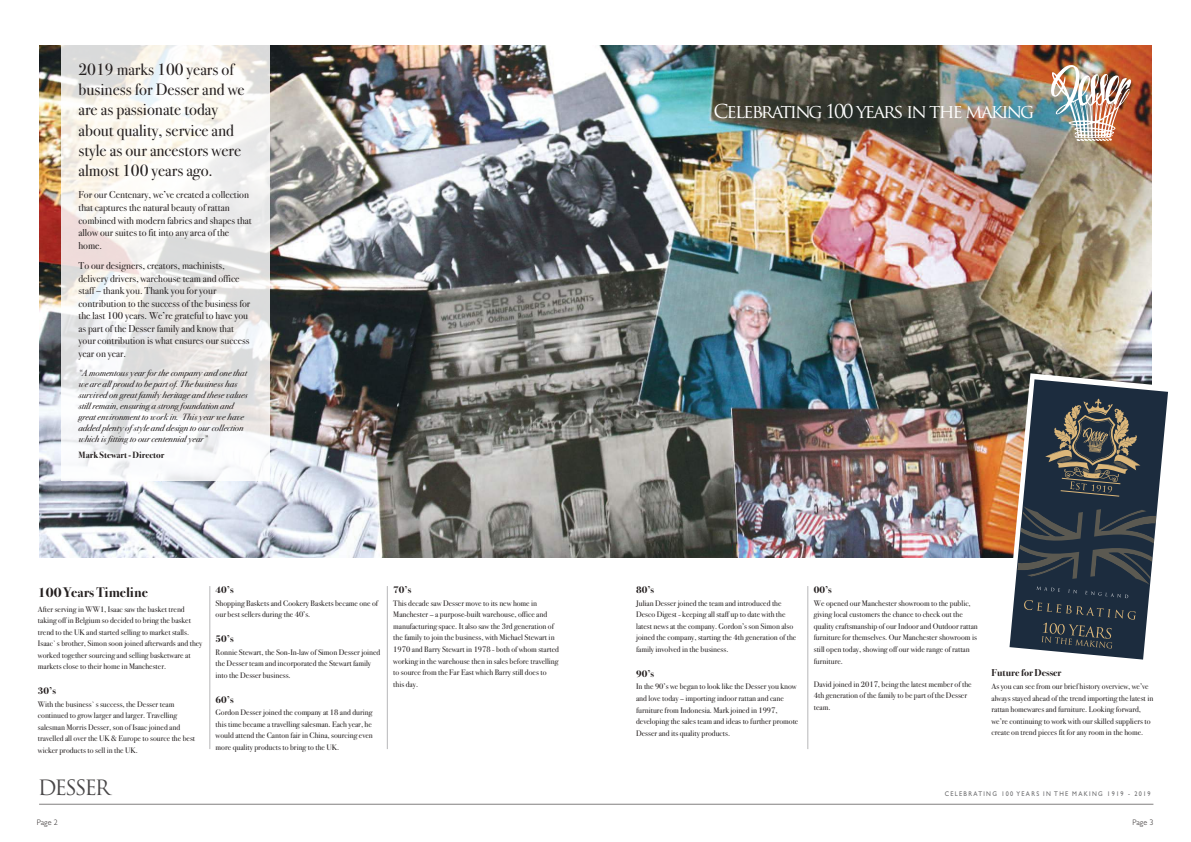
<style>
.page{position:relative;width:1191px;height:842px;background:#fff}
.page>*{position:absolute;margin:0;border:0;box-sizing:border-box;transform-origin:0 0}
.t1{font:20.6px "Trajan Pro";letter-spacing:-.1em;color:#484647}
.t2{font:18.7px "Trajan Pro";letter-spacing:-.1em;color:#fff}
.t3{font:16.5px/20.3px "Bodoni Svty Two ITCTT";color:#241f1f}
.t4{font:700 14px "Bodoni Svty Two ITCTT";color:#241f1f}
.t5{font:10.1px/12.5px "Bodoni Svty Two ITCTT";color:#241f1f}
.t6{font:700 10px "Bodoni Svty Two ITCTT";color:#241f1f}
.t7{font:italic 9.2px/10.9px "Bodoni Svty Two ITCTT";color:#241f1f}
.t8{font:700 9.2px "Bodoni Svty Two ITCTT";color:#241f1f}
.t9{font:8px/11.5px "Bodoni Svty Two ITCTT";color:#241f1f}
.t10{font:300 8px "Gill Sans";color:#241f1f}
.t11{font:6.8px "Gill Sans";letter-spacing:.215em;color:#6c6c6e;scale:.91 1}
</style>
<div class="page">
<img style="left:39px;top:45px;width:1112px;height:512px">
<div style="left:61px;top:21px;width:209px;height:460px;background:#fff;opacity:.84"></div>
<hr style="left:39px;top:804px;width:1114px;height:1px;background:#817f7f">
<img style="left:1004px;top:373px;width:148px;height:185px">
<svg style="left:1009px;top:379px;width:159px;height:281px"></svg>
<svg style="left:1045px;top:399px;width:95px;height:97px;background:#4f504d"></svg>
<svg style="left:1016px;top:503px;width:140px;height:145px;background:#333e4a"></svg>
<hr style="left:210px;top:586px;width:1px;height:163px;background:#b7b7b9">
<hr style="left:387px;top:586px;width:1px;height:163px;background:#b7b7b9">
<hr style="left:807px;top:586px;width:1px;height:163px;background:#b7b7b9">
<img style="left:1051px;top:64px;width:80px;height:77px">
<h3 class="t3" style="left:78px;top:57px;width:168px">2019 marks 100 years of business for Desser and we are as passionate today about quality, service and style as our ancestors were almost 100 years ago.</h3>
<p class="t5" style="left:78px;top:188px;width:175px">For our Centenary, we’ve created a collection that captures the natural beauty of rattan combined with modern fabrics and shapes that allow our suites to fit into any area of the home.</p>
<p class="t5" style="left:78px;top:258px;width:173px">To our designers, creators, machinists, delivery drivers, warehouse team and office staff – thank you. Thank you for your contribution to the success of the business for the last 100 years. We’re grateful to have you as part of the Desser family and know that your contribution is what ensures our success year on year.</p>
<p class="t7" style="left:78px;top:367px;width:171px">“A momentous year for the company and one that we are all proud to be part of. The business has survived on great family heritage and these values still remain, ensuring a strong foundation and great environment to work in. This year we have added plenty of style and design to our collection which is fitting to our centennial year”</p>
<p class="t8" style="left:78px;top:447px;width:87px">Mark Stewart- Director</p>
<h3 class="t4" style="left:38px;top:581px;width:111px">100 Years Timeline</h3>
<p class="t9" style="left:38px;top:602px;width:166px">After serving in WW1, Isaac saw the basket trend taking off in Belgium so decided to bring the basket trend to the UK and started selling to market stalls.<br>Isaac`s brother, Simon soon joined afterwards and they worked together sourcing and selling basketware at markets close to their home in Manchester.</p>
<p class="t6" style="left:38px;top:682px;width:20px">30’s</p>
<p class="t9" style="left:38px;top:697px;width:159px">With the business`s success, the Desser team continued to grow larger and larger. Travelling salesman Morris Desser, son of Isaac joined and travelled all over the UK &amp; Europe to source the best wicker products to sell in the UK.</p>
<p class="t6" style="left:216px;top:582px;width:20px">40’s</p>
<p class="t9" style="left:216px;top:596px;width:164px">Shopping Baskets and Cookery Baskets became one of our best sellers during the 40’s.</p>
<p class="t6" style="left:216px;top:630px;width:20px">50’s</p>
<p class="t9" style="left:216px;top:645px;width:166px">Ronnie Stewart, the Son-In-law of Simon Desser joined the Desser team and incorporated the Stewart family into the Desser business.</p>
<p class="t6" style="left:216px;top:691px;width:20px">60’s</p>
<p class="t9" style="left:216px;top:706px;width:159px">Gordon Desser joined the company at 18 and during this time became a travelling salesman. Each year, he would attend the Canton fair in China, sourcing even more quality products to bring to the UK.</p>
<p class="t6" style="left:393px;top:582px;width:20px">70’s</p>
<p class="t9" style="left:393px;top:596px;width:167px">This decade saw Desser move to its new home in Manchester – a purpose-built warehouse, office and manufacturing space. It also saw the 3rd generation of the family to join the business, with Michael Stewart in 1970 and Barry Stewart in 1978 - both of whom started working in the warehouse then in sales before travelling to source from the Far East which Barry still does to this day.</p>
<h2 class="t2" style="left:713px;top:104px;width:322px">Celebrating 100 years in the making</h2>
<p class="t6" style="left:636px;top:582px;width:20px">80’s</p>
<p class="t9" style="left:636px;top:596px;width:162px">Julian Desser joined the team and introduced the Desco Digest - keeping all staff up to date with the latest news at the company. Gordon’s son Simon also joined the company, starting the 4th generation of the family involved in the business.</p>
<p class="t6" style="left:636px;top:665px;width:20px">90’s</p>
<p class="t9" style="left:636px;top:680px;width:164px">In the 90’s we began to look like the Desser you know and love today – importing indoor rattan and cane furniture from Indonesia. Mark joined in 1997, developing the sales team and ideas to further promote Desser and its quality products.</p>
<p class="t6" style="left:814px;top:582px;width:20px">00’s</p>
<p class="t9" style="left:814px;top:596px;width:165px">We opened our Manchester showroom to the public, giving local customers the chance to check out the quality craftsmanship of our Indoor and Outdoor rattan furniture for themselves. Our Manchester showroom is still open today, showing off our wide range of rattan furniture.</p>
<p class="t9" style="left:814px;top:677px;width:159px">David joined in 2017, being the latest member of the<br>4th generation of the family to be part of the Desser team.</p>
<p class="t6" style="left:991px;top:665px;width:72px">Future for Desser</p>
<p class="t9" style="left:991px;top:680px;width:163px">As you can see from our brief history overview, we’ve always stayed ahead of the trend importing the latest in rattan homewares and furniture. Looking forward, we’re continuing to work with our skilled suppliers to create on trend pieces fit for any room in the home.</p>
<h1 class="t1" style="left:38px;top:780px;width:74px">DESSER</h1>
<p class="t11" style="left:944px;top:789px;width:228px">CELEBRATING 100 YEARS IN THE MAKING 1919 - 2019</p>
<p class="t10" style="left:37px;top:817px;width:22px">Page 2</p>
<p class="t10" style="left:1132px;top:817px;width:22px">Page 3</p>
</div>
